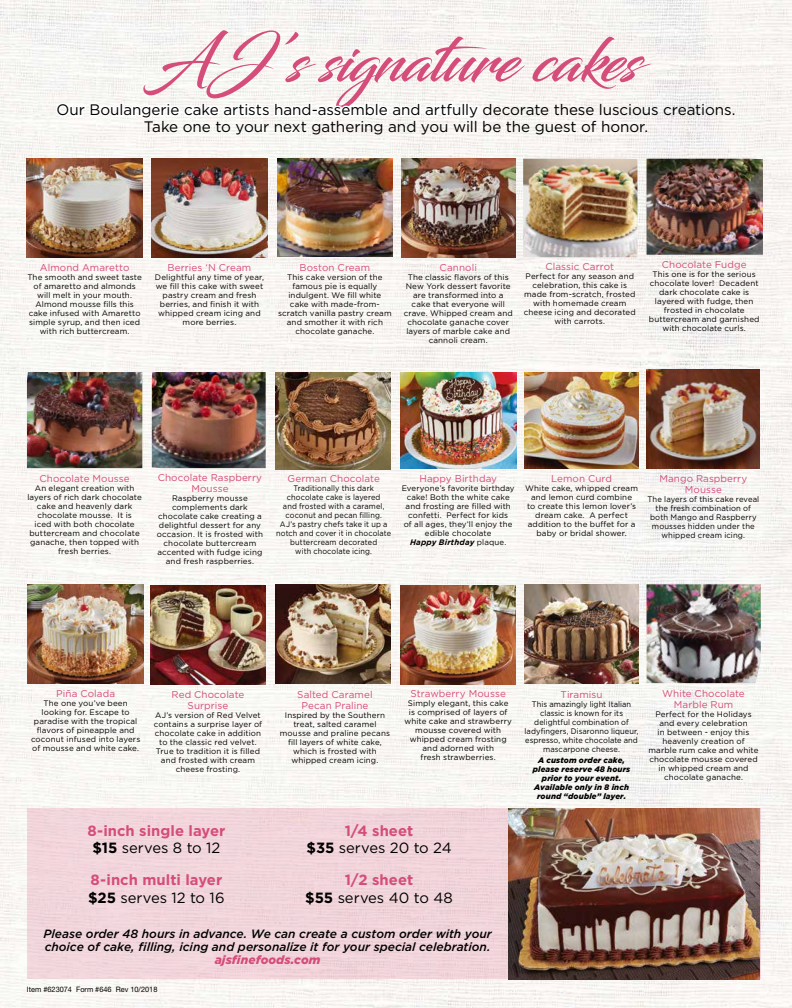
<style>
.page{position:relative;width:792px;height:1008px;background:#fff}
.page>*{position:absolute;margin:0;border:0;box-sizing:border-box;transform-origin:0 0}
.t1{font:60.7px "Blacksword";letter-spacing:-.01em;color:#d54d7a}
.t2{font:15.2px/16.7px "Gotham";letter-spacing:-.005em;color:#000;text-align:center}
.t3{font:700 14.8px/17.8px "Gotham";color:#d54d7a;text-align:center}
.t4{font:14.8px/17.8px "Gotham";letter-spacing:-.005em;color:#000;text-align:center}
.t5{font:italic 500 12px/13px "Gotham";color:#000}
.t6{font:italic 900 12px "Gotham";letter-spacing:.005em;color:#d54d7a}
.t7{font:9.9px/11px "Gotham";letter-spacing:.005em;color:#d54d7a;text-align:center}
.t8{font:8px/9px "Gotham";letter-spacing:.015em;color:#000;text-align:center}
.t9{font:8px/9px "Gotham";letter-spacing:.015em;color:#000;text-align:center;scale:.92 1}
.t10{font:8px/9px "Gotham";letter-spacing:.015em;color:#000;text-align:center;scale:.94 1}
.t11{font:8px/9px "Gotham";letter-spacing:.015em;color:#000;text-align:center;scale:.96 1}
.t12{font:italic 900 8px/9px "Gotham";letter-spacing:.02em;color:#000;text-align:center}
.t13{font:7.5px "Helvetica Neue LT Std";color:#000}
.s1{font-weight:700;font-style:italic}
.s2{color:#000}
.s3{font-weight:400;color:#000}
.s4{font-weight:700;color:#d54d7a}
.s5{font-weight:700}
</style>
<div class="page">
<img style="left:0;top:0;width:792px;height:1008px">
<svg style="left:54px;top:101px;width:428px;height:23px"></svg>
<div style="left:27px;top:809px;width:734px;height:170px;background:#f1d5dc"></div>
<img style="left:647px;top:370px;width:113px;height:99px">
<img style="left:401px;top:585px;width:115px;height:99px">
<img style="left:524px;top:584px;width:115px;height:99px">
<img style="left:647px;top:584px;width:114px;height:99px">
<img style="left:27px;top:158px;width:115px;height:99px">
<img style="left:275px;top:372px;width:115px;height:97px">
<img style="left:524px;top:372px;width:115px;height:96px">
<img style="left:28px;top:584px;width:115px;height:99px">
<img style="left:523px;top:159px;width:114px;height:98px">
<img style="left:647px;top:159px;width:116px;height:96px">
<img style="left:27px;top:372px;width:115px;height:96px">
<img style="left:152px;top:372px;width:114px;height:96px">
<img style="left:401px;top:159px;width:114px;height:98px">
<img style="left:277px;top:158px;width:115px;height:99px">
<img style="left:150px;top:585px;width:116px;height:99px">
<img style="left:275px;top:584px;width:116px;height:99px">
<img style="left:400px;top:373px;width:116px;height:96px">
<img style="left:152px;top:158px;width:115px;height:99px">
<img style="left:508px;top:809px;width:252px;height:170px">
<h1 class="t1" style="left:152px;top:25px;width:489px">AJ’s signature cakes</h1>
<h2 class="t2" style="left:56px;top:101px;width:681px">Our Boulangerie cake artists hand-assemble and artfully decorate these luscious creations.<br>Take one to your next gathering and you will be the guest of honor.</h2>
<p class="t7" style="left:40px;top:262px;width:91px">Almond Amaretto</p>
<p class="t8" style="left:27px;top:273px;width:116px">The smooth and sweet taste of amaretto and almonds will melt in your mouth.<br>Almond mousse fills this cake infused with Amaretto simple syrup, and then iced with rich buttercream.</p>
<p class="t7" style="left:168px;top:262px;width:85px">Berries ‘N Cream</p>
<p class="t8" style="left:155px;top:273px;width:111px">Delightful any time of year, we fill this cake with sweet pastry cream and fresh berries, and finish it with whipped cream icing and more berries.</p>
<p class="t7" style="left:300px;top:261px;width:72px">Boston Cream</p>
<p class="t8" style="left:278px;top:272px;width:115px">This cake version of the famous pie is equally indulgent. We fill white cake with made-from&shy;scratch vanilla pastry cream and smother it with rich chocolate ganache.</p>
<p class="t7" style="left:440px;top:262px;width:39px">Cannoli</p>
<p class="t8" style="left:404px;top:273px;width:111px">The classic flavors of this<br>New York dessert favorite are transformed into a cake that everyone will crave. Whipped cream and chocolate ganache cover layers of marble cake and cannoli cream.</p>
<p class="t7" style="left:546px;top:261px;width:70px">Classic Carrot</p>
<p class="t8" style="left:524px;top:272px;width:113px">Perfect for any season and celebration, this cake is made from-scratch, frosted with homemade cream cheese icing and decorated with carrots.</p>
<p class="t7" style="left:662px;top:259px;width:86px">Chocolate Fudge</p>
<p class="t8" style="left:649px;top:270px;width:112px">This one is for the serious chocolate lover! Decadent dark chocolate cake is layered with fudge, then frosted in chocolate buttercream and garnished with chocolate curls.</p>
<p class="t7" style="left:40px;top:473px;width:92px">Chocolate Mousse</p>
<p class="t8" style="left:27px;top:483px;width:116px">An elegant creation with layers of rich dark chocolate cake and heavenly dark chocolate mousse. It is<br>iced with both chocolate buttercream and chocolate ganache, then topped with fresh berries.</p>
<p class="t7" style="left:158px;top:472px;width:106px">Chocolate Raspberry<br>Mousse</p>
<p class="t8" style="left:157px;top:494px;width:108px">Raspberry mousse complements dark chocolate cake creating a delightful dessert for any occasion. It is frosted with chocolate buttercream accented with fudge icing and fresh raspberries.</p>
<p class="t7" style="left:288px;top:473px;width:94px">German Chocolate</p>
<p class="t9" style="left:276px;top:483px;width:127px">Traditionally this dark chocolate cake is layered<br>and frosted with a caramel, coconut and pecan filling.<br>AJ’s pastry chefs take it up a notch and cover it in chocolate buttercream decorated<br>with chocolate icing.</p>
<p class="t7" style="left:419px;top:473px;width:79px">Happy Birthday</p>
<p class="t8" style="left:402px;top:483px;width:114px">Everyone’s favorite birthday cake! Both the white cake and frosting are filled with confetti. Perfect for kids<br>of all ages, they’ll enjoy the edible chocolate<br><span class="s1">Happy Birthday</span> plaque.</p>
<p class="t7" style="left:551px;top:473px;width:63px">Lemon Curd</p>
<p class="t8" style="left:525px;top:483px;width:114px">White cake, whipped cream and lemon curd combine<br>to create this lemon lover’s dream cake. A perfect addition to the buffet for a baby or bridal shower.</p>
<p class="t7" style="left:659px;top:473px;width:90px">Mango Raspberry<br>Mousse</p>
<p class="t11" style="left:647px;top:494px;width:118px">The layers of this cake reveal the fresh combination of both Mango and Raspberry mousses hidden under the whipped cream icing.</p>
<p class="t7" style="left:56px;top:688px;width:60px">Piña Colada</p>
<p class="t8" style="left:31px;top:699px;width:111px">The one you’ve been looking for. Escape to paradise with the tropical flavors of pineapple and coconut infused into layers of mousse and white cake.</p>
<p class="t7" style="left:172px;top:689px;width:74px">Red Chocolate<br>Surprise</p>
<p class="t8" style="left:154px;top:710px;width:110px">AJ’s version of Red Velvet contains a surprise layer of chocolate cake in addition to the classic red velvet.<br>True to tradition it is filled and frosted with cream cheese frosting.</p>
<p class="t7" style="left:297px;top:689px;width:77px">Salted Caramel<br>Pecan Praline</p>
<p class="t8" style="left:280px;top:710px;width:112px">Inspired by the Southern treat, salted caramel mousse and praline pecans fill layers of white cake, which is frosted with whipped cream icing.</p>
<p class="t7" style="left:411px;top:688px;width:97px">Strawberry Mousse</p>
<p class="t8" style="left:404px;top:699px;width:109px">Simply elegant, this cake is comprised of layers of white cake and strawberry mousse covered with whipped cream frosting and adorned with<br>fresh strawberries.</p>
<h3 class="t3" style="left:87px;top:821px;width:139px">8-inch single layer <span class="s2">$15</span> <span class="s3">serves 8 to 12</span></h3>
<h3 class="t3" style="left:88px;top:871px;width:138px;text-align:left">8-inch multi layer <span class="s2">$25</span> <span class="s3">serves 12 to 16</span></h3>
<h3 class="t4" style="left:306px;top:821px;width:147px"><span class="s4">1/4 sheet<br></span><span class="s5">$35</span> serves 20 to 24</h3>
<h3 class="t4" style="left:305px;top:871px;width:149px"><span class="s4">1/2 sheet<br></span><span class="s5">$55</span> serves 40 to 48</h3>
<h3 class="t5" style="left:43px;top:928px;width:450px">Please order 48 hours in advance. We can create a custom order with your choice of cake, filling, icing and personalize it for your special celebration.</h3>
<h3 class="t6" style="left:215px;top:953px;width:107px">ajsfinefoods.com</h3>
<p class="t13" style="left:27px;top:985px;width:132px">Item #623074 Form #646 Rev 10/2018</p>
<p class="t7" style="left:561px;top:689px;width:44px">Tiramisu</p>
<p class="t10" style="left:525px;top:699px;width:123px">This amazingly light Italian classic is known for its delightful combination of ladyfingers, Disaronno liqueur, espresso, white chocolate and mascarpone cheese.</p>
<p class="t12" style="left:533px;top:755px;width:99px">A custom order cake, please reserve 48 hours prior to your event.<br>Available only in 8 inch round “double” layer.</p>
<p class="t7" style="left:662px;top:688px;width:84px">White Chocolate<br>Marble Rum</p>
<p class="t8" style="left:649px;top:710px;width:111px">Perfect for the Holidays and every celebration<br>in between - enjoy this heavenly creation of marble rum cake and white chocolate mousse covered in whipped cream and chocolate ganache.</p>
</div>
